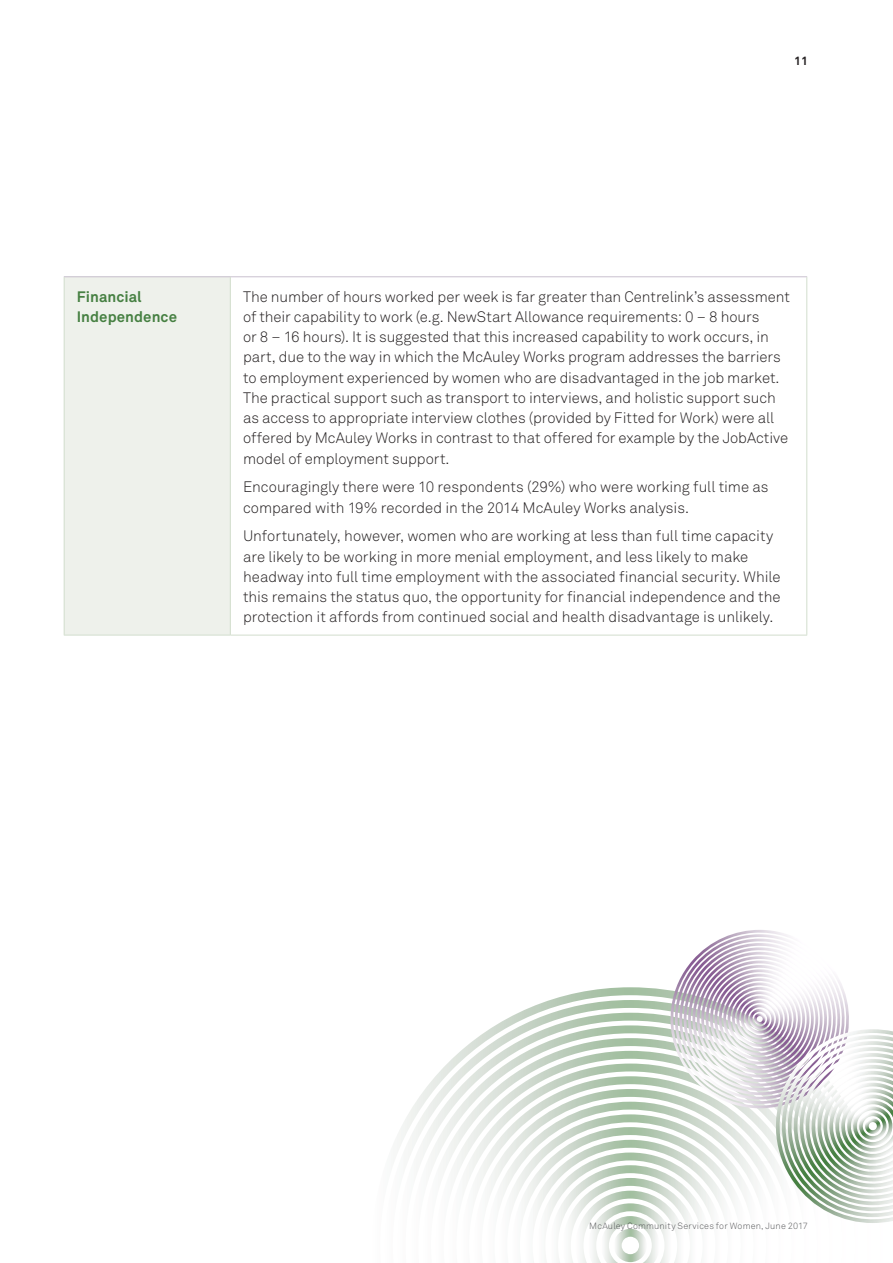
<style>
.page{position:relative;width:893px;height:1263px;background:#fff}
.page>*{position:absolute;margin:0;border:0;box-sizing:border-box;transform-origin:0 0}
.Body_Text{font:300 15px/20.2px "Akkurat";letter-spacing:-.005em;color:#231f20}
.Body_Text-2{font:700 15px/20.2px "Akkurat";letter-spacing:.005em;color:#468042}
.t1{font:700 12px "Akkurat";color:#231f20}
.t2{font:300 9px "Akkurat";letter-spacing:.02em;color:#57585a}
</style>
<div class="page">
<svg style="left:399px;top:1023px;width:100px;height:171px"></svg>
<svg style="left:499px;top:930px;width:394px;height:333px"></svg>
<div style="left:64px;top:277px;width:166px;height:358px;background:#eef1eb"></div>
<hr style="left:64px;top:276px;width:166px;height:1px;background:#c9c0cf">
<hr style="left:230px;top:276px;width:577px;height:1px;background:#c9c0cf">
<hr style="left:64px;top:277px;width:1px;height:358px;background:#d2decd">
<hr style="left:230px;top:277px;width:1px;height:358px;background:#d2decd">
<hr style="left:806px;top:277px;width:1px;height:358px;background:#d2decd">
<hr style="left:64px;top:635px;width:166px;height:1px;background:#d2decd">
<hr style="left:230px;top:635px;width:577px;height:1px;background:#d2decd">
<p class="t1" style="left:794px;top:53px;width:15px">11</p>
<p class="Body_Text-2" style="left:77px;top:286px;width:102px">Financial<br>Independence</p>
<p class="Body_Text" style="left:243px;top:286px;width:548px">The number of hours worked per week is far greater than Centrelink’s assessment of their capability to work (e.g. NewStart Allowance requirements: 0 – 8 hours<br>or 8 – 16 hours). It is suggested that this increased capability to work occurs, in part, due to the way in which the McAuley Works program addresses the barriers to employment experienced by women who are disadvantaged in the job market.<br>The practical support such as transport to interviews, and holistic support such as access to appropriate interview clothes (provided by Fitted for Work) were all offered by McAuley Works in contrast to that offered for example by the JobActive model of employment support.</p>
<p class="Body_Text" style="left:243px;top:477px;width:527px">Encouragingly there were 10 respondents (29%) who were working full time as compared with 19% recorded in the 2014 McAuley Works analysis.</p>
<p class="Body_Text" style="left:243px;top:526px;width:539px">Unfortunately, however, women who are working at less than full time capacity are likely to be working in more menial employment, and less likely to make headway into full time employment with the associated financial security. While this remains the status quo, the opportunity for financial independence and the protection it affords from continued social and health disadvantage is unlikely.</p>
<p class="t2" style="left:589px;top:1220px;width:220px">McAuley Community Services for Women, June 2017</p>
</div>
